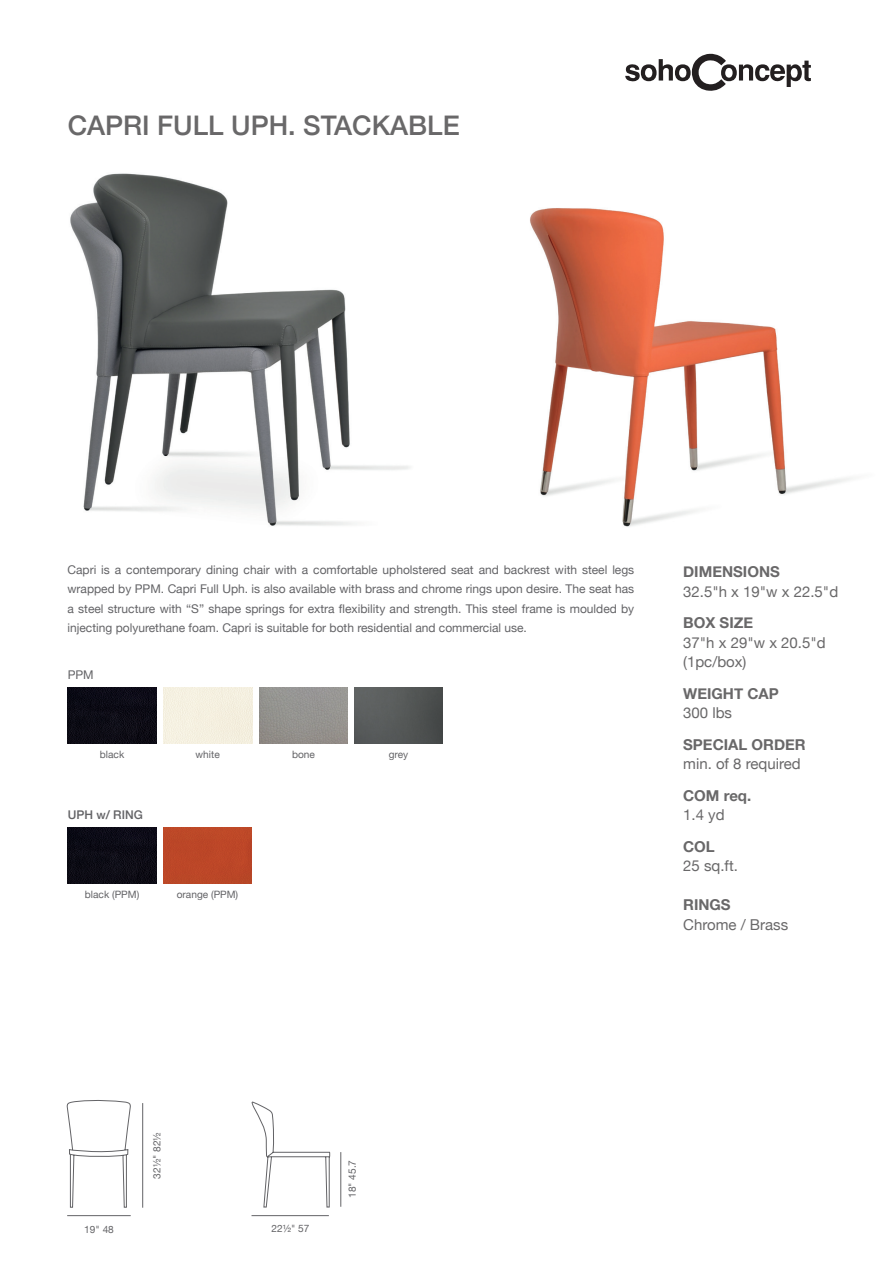
<style>
.page{position:relative;width:893px;height:1263px;background:#fff}
.page>*{position:absolute;margin:0;border:0;box-sizing:border-box;transform-origin:0 0}
.t1{font:500 27px "Helvetica Neue";color:#696869}
.t2{font:15px/19.5px "Helvetica Neue";color:#696869}
.t3{font:700 15px "Helvetica Neue";color:#696869}
.t4{font:12px/19.5px "Helvetica Neue";color:#636366;text-align:justify}
.t5{font:500 12px "Helvetica Neue";color:#636366}
.t6{font:10.2px "Helvetica Neue";color:#636366}
</style>
<div class="page">
<svg style="left:625px;top:54px;width:186px;height:37px"></svg>
<hr style="left:67px;top:1215px;width:64px;height:1px;background:#636366">
<hr style="left:252px;top:1215px;width:77px;height:1px;background:#636366">
<hr style="left:142px;top:1103px;width:1px;height:105px;background:#636366">
<hr style="left:341px;top:1152px;width:1px;height:55px;background:#636366">
<img style="left:259px;top:687px;width:89px;height:56px">
<img style="left:354px;top:687px;width:89px;height:56px">
<div style="left:163px;top:688px;width:89px;height:55px;background:#f5f0e0"></div>
<img style="left:68px;top:687px;width:89px;height:56px">
<img style="left:68px;top:827px;width:89px;height:56px">
<div style="left:163px;top:827px;width:89px;height:56px;background:#bc4727"></div>
<svg style="left:252px;top:1102px;width:78px;height:105px"></svg>
<svg style="left:67px;top:1100px;width:64px;height:107px"></svg>
<img style="left:70px;top:173px;width:340px;height:353px">
<img style="left:530px;top:208px;width:323px;height:319px">
<h1 class="t1" style="left:68px;top:103px;width:394px">CAPRI FULL UPH. STACKABLE</h1>
<p class="t4" style="left:68px;top:561px;width:568px">Capri is a contemporary dining chair with a comfortable upholstered seat and backrest with steel legs wrapped by PPM. Capri Full Uph. is also available with brass and chrome rings upon desire. The seat has a steel structure with “S” shape springs for extra flexibility and strength. This steel frame is moulded by injecting polyurethane foam. Capri is suitable for both residential and commercial use.</p>
<p class="t3" style="left:683px;top:560px;width:98px">DIMENSIONS</p>
<p class="t2" style="left:683px;top:582px;width:157px">32.5"h x 19"w x 22.5"d</p>
<p class="t3" style="left:683px;top:611px;width:72px">BOX SIZE</p>
<p class="t2" style="left:683px;top:633px;width:144px">37"h x 29"w x 20.5"d (1pc/box)</p>
<p class="t3" style="left:683px;top:681px;width:97px">WEIGHT CAP</p>
<p class="t2" style="left:683px;top:704px;width:50px">300 lbs</p>
<p class="t3" style="left:683px;top:732px;width:124px">SPECIAL ORDER</p>
<p class="t2" style="left:683px;top:755px;width:119px">min. of 8 required</p>
<p class="t3" style="left:683px;top:783px;width:70px">COM req.</p>
<p class="t2" style="left:683px;top:806px;width:43px">1.4 yd</p>
<p class="t3" style="left:683px;top:834px;width:33px">COL</p>
<p class="t2" style="left:683px;top:857px;width:56px">25 sq.ft.</p>
<p class="t3" style="left:683px;top:893px;width:49px">RINGS</p>
<p class="t2" style="left:683px;top:915px;width:107px">Chrome / Brass</p>
<p class="t4" style="left:68px;top:666px;width:28px">PPM</p>
<p class="t6" style="left:100px;top:747px;width:26px">black</p>
<p class="t6" style="left:196px;top:747px;width:26px">white</p>
<p class="t6" style="left:292px;top:747px;width:24px">bone</p>
<p class="t6" style="left:389px;top:747px;width:21px">grey</p>
<p class="t5" style="left:68px;top:805px;width:77px">UPH w/ RING</p>
<p class="t6" style="left:85px;top:886px;width:56px">black (PPM)</p>
<p class="t6" style="left:177px;top:886px;width:63px">orange (PPM)</p>
<p class="t6" style="left:149px;top:1179px;width:48px;rotate:-90deg">32½" 82½</p>
<p class="t6" style="left:84px;top:1222px;width:31px">19" 48</p>
<p class="t6" style="left:271px;top:1221px;width:40px">22½" 57</p>
<p class="t6" style="left:345px;top:1198px;width:40px;rotate:-90deg">18" 45.7</p>
</div>
